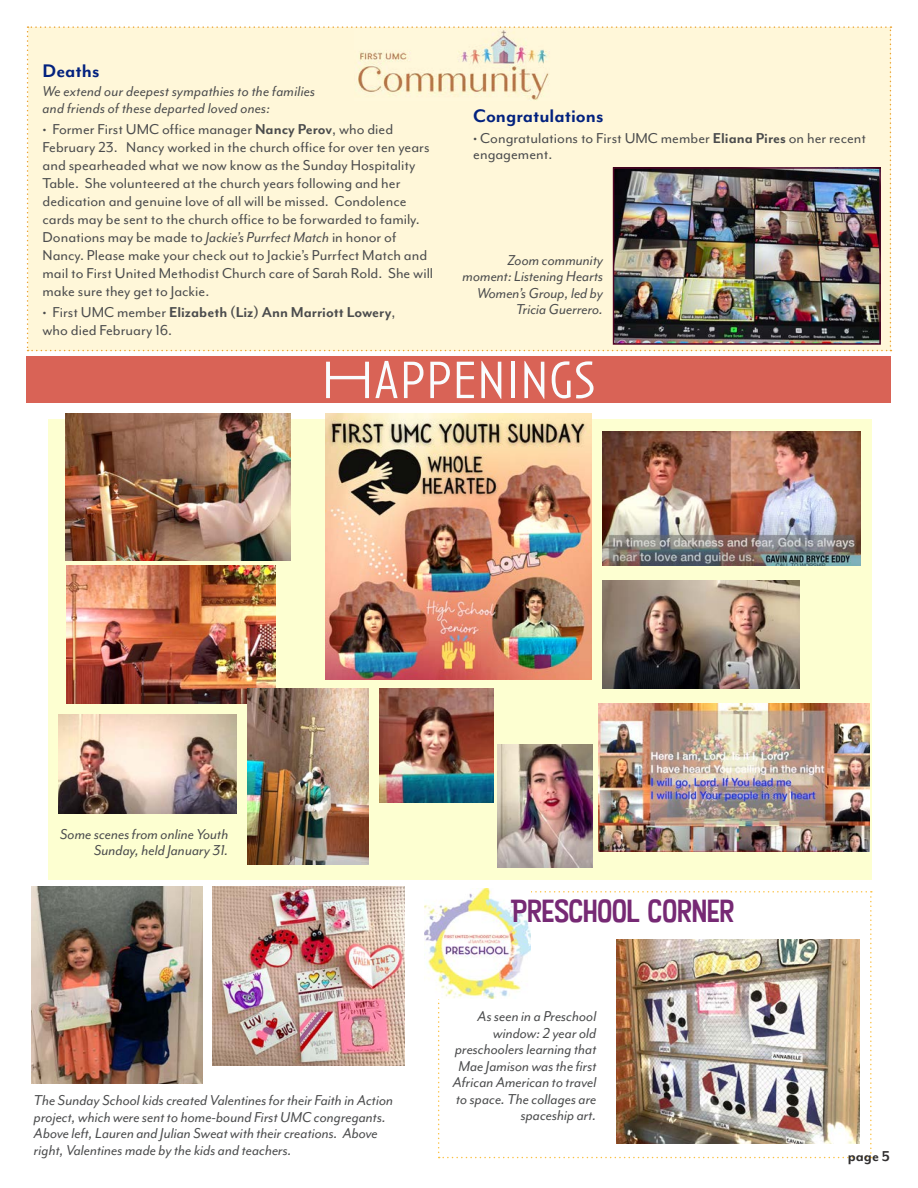
<style>
.page{position:relative;width:918px;height:1188px;background:#fff}
.page>*{position:absolute;margin:0;border:0;box-sizing:border-box;transform-origin:0 0}
.t1{font:300 54px "Anisette Std";color:#f9fcfe}
.t2{font:30.6px "Kon Tiki JF Aloha";color:#762974}
.t3{font:700 21px "Mr Eaves Mod OT";color:#03227f}
.t4{font:16.5px/18px "Mr Eaves Mod OT";color:#4b4c4d}
.t5{font:italic 16.5px/16.5px "Mr Eaves Mod OT";color:#4b4c4d;text-align:right}
.t6{font:700 16.5px "Mr Eaves Mod OT";color:#4b4c4d}
.t7{font:700 16.5px "Mr Eaves Mod OT";color:#312f30}
.s1{font-weight:700}
.s2{font-style:italic}
.s3{font-weight:400}
</style>
<div class="page">
<svg style="left:438px;top:891px;width:434px;height:267px"></svg>
<div style="left:27px;top:356px;width:864px;height:47px;background:#d96356"></div>
<div style="left:48px;top:419px;width:824px;height:460px;background:#fdffd1"></div>
<div style="left:27px;top:26px;width:864px;height:325px;background:#fff7d9"></div>
<img style="left:355px;top:29px;width:205px;height:71px">
<img style="left:65px;top:414px;width:225px;height:147px">
<img style="left:598px;top:704px;width:271px;height:147px">
<img style="left:59px;top:715px;width:178px;height:98px">
<img style="left:603px;top:581px;width:196px;height:108px">
<img style="left:326px;top:414px;width:265px;height:265px">
<img style="left:603px;top:431px;width:257px;height:134px">
<img style="left:379px;top:688px;width:114px;height:115px">
<img style="left:497px;top:744px;width:95px;height:123px">
<img style="left:67px;top:566px;width:209px;height:138px">
<img style="left:248px;top:688px;width:120px;height:176px">
<img style="left:31px;top:887px;width:172px;height:196px">
<img style="left:213px;top:887px;width:191px;height:179px">
<img style="left:616px;top:940px;width:244px;height:204px">
<img style="left:424px;top:889px;width:107px;height:109px">
<img style="left:616px;top:170px;width:262px;height:172px">
<div style="left:613px;top:167px;width:268px;height:178px;border:2px solid #500425"></div>
<p class="t3" style="left:43px;top:59px;width:58px">Deaths</p>
<p class="t5" style="left:43px;top:83px;width:274px">We extend our deepest sympathies to the families</p>
<p class="t5" style="left:43px;top:100px;width:229px">and friends of these departed loved ones:</p>
<p class="t4" style="left:43px;top:120px;width:389px">• Former First UMC office manager <span class="s1">Nancy Perov</span>, who died February 23. Nancy worked in the church office for over ten years and spearheaded what we now know as the Sunday Hospitality Table. She volunteered at the church years following and her dedication and genuine love of all will be missed. Condolence cards may be sent to the church office to be forwarded to family.</p>
<p class="t4" style="left:43px;top:228px;width:392px">Donations may be made to <span class="s2">Jackie’s Purrfect Match</span> in honor of Nancy. Please make your check out to Jackie’s Purrfect Match and mail to First United Methodist Church care of Sarah Rold. She will make sure they get to Jackie.</p>
<p class="t6" style="left:43px;top:303px;width:354px"><span class="s3">• First UMC member</span> Elizabeth (Liz) Ann Marriott Lowery<span class="s3">,</span></p>
<p class="t4" style="left:43px;top:321px;width:131px">who died February 16.</p>
<p class="t1" style="left:321px;top:351px;width:276px">HAPPENINGS</p>
<p class="t3" style="left:473px;top:104px;width:132px">Congratulations</p>
<p class="t4" style="left:473px;top:130px;width:394px;line-height:16.5px">• Congratulations to First UMC member <span class="s1">Eliana Pires</span> on her recent engagement.</p>
<p class="t5" style="left:463px;top:252px;width:142px">Zoom community moment: Listening Hearts<br>Women’s Group, led by<br>Tricia Guerrero.</p>
<p class="t5" style="left:60px;top:826px;width:170px">Some scenes from online Youth<br>Sunday, held January 31.</p>
<p class="t5" style="left:34px;top:1092px;width:361px">The Sunday School kids created Valentines for their Faith in Action</p>
<p class="t5" style="left:34px;top:1109px;width:353px;text-align:left">project, which were sent to home-bound First UMC congregants.<br>Above left, Lauren and Julian Sweat with their creations. Above right, Valentines made by the kids and teachers.</p>
<p class="t2" style="left:511px;top:892px;width:225px">PRESCHOOL CORNER</p>
<p class="t5" style="left:453px;top:1008px;width:145px">As seen in a Preschool window: 2 year old preschoolers learning that<br>Mae Jamison was the first<br>African American to travel to space. The collages are spaceship art.</p>
<p class="t7" style="left:848px;top:1148px;width:44px">page 5</p>
</div>
